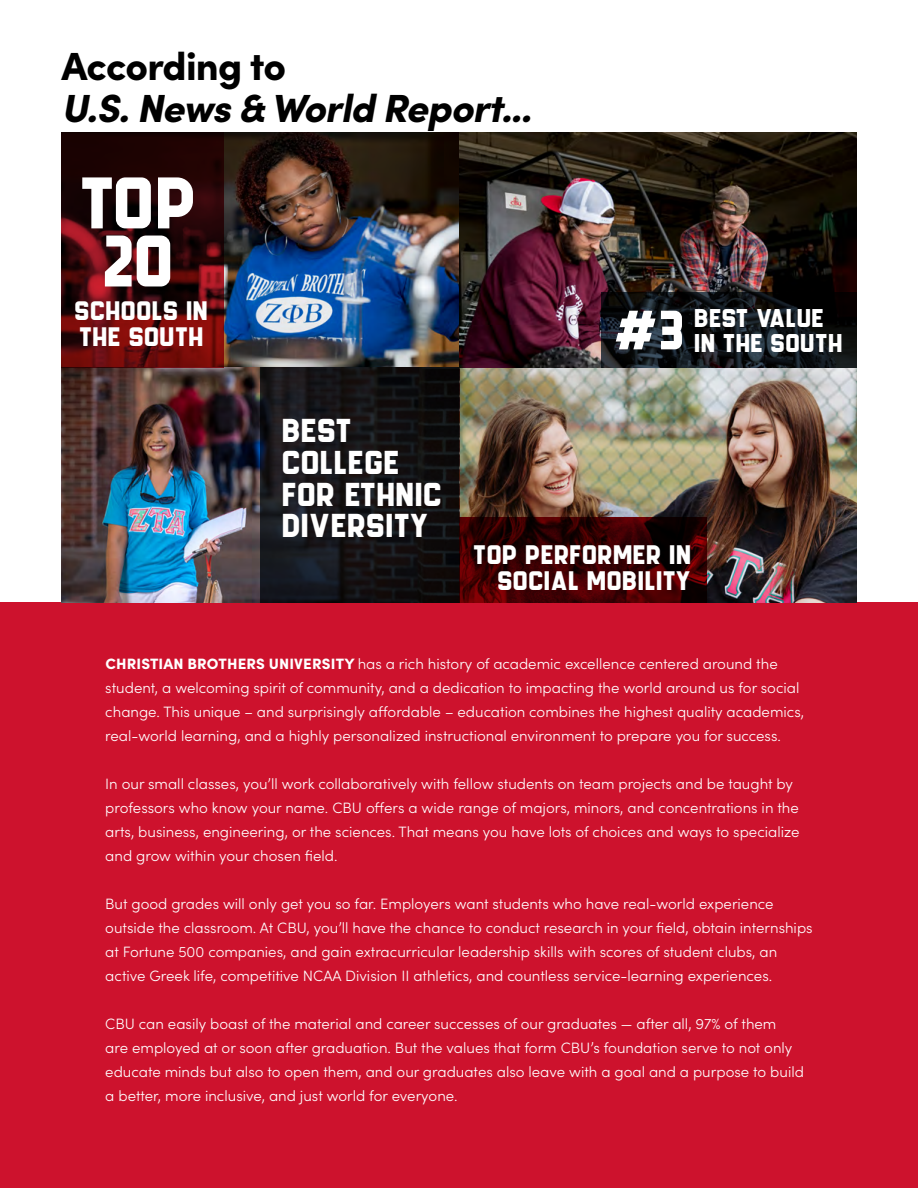
<style>
.page{position:relative;width:918px;height:1188px;background:#fff}
.page>*{position:absolute;margin:0;border:0;box-sizing:border-box;transform-origin:0 0}
.t1{font:101.85px "GROCHES";color:#fff}
.t2{font:46.35px "GROCHES";letter-spacing:-.03em;color:#fff}
.t3{font:italic 900 39.3px "Sofia Pro";letter-spacing:-.02em;color:#000}
.t4{font:900 39.3px "Sofia Pro";letter-spacing:-.025em;color:#000}
.t5{font:37.5px "GROCHES";letter-spacing:-.03em;color:#fff}
.t6{font:37.35px "GROCHES";letter-spacing:-.03em;color:#fff}
.t7{font:36px "GROCHES";letter-spacing:-.03em;color:#fff}
.t8{font:300 15px/24px "Sofia Pro";color:#fff}
.s1{font-size:77.25px}
.s2{font-weight:900}
</style>
<div class="page">
<div style="left:0;top:603px;width:918px;height:585px;background:#cd122d"></div>
<img style="left:62px;top:133px;width:794px;height:470px">
<svg style="left:260px;top:368px;width:199px;height:235px;background:#141416"></svg>
<svg style="left:62px;top:133px;width:162px;height:235px;background:#3c0708"></svg>
<svg style="left:601px;top:292px;width:255px;height:76px;background:#111519"></svg>
<svg style="left:459px;top:517px;width:247px;height:86px;background:#350001"></svg>
<h3 class="t4" style="left:62px;top:35px;width:226px">According to</h3>
<h3 class="t3" style="left:62px;top:78px;width:472px">U.S. News &amp; World Report...</h3>
<h1 class="t1" style="left:82px;top:159px;width:122px">Top</h1>
<h1 class="t1" style="left:105px;top:217px;width:77px">20</h1>
<h3 class="t6" style="left:76px;top:295px;width:136px">Schools in</h3>
<h3 class="t6" style="left:80px;top:320px;width:128px">the South</h3>
<h2 class="t2" style="left:283px;top:410px;width:73px">Best</h2>
<h2 class="t2" style="left:283px;top:442px;width:121px">College</h2>
<h2 class="t2" style="left:283px;top:474px;width:164px">for ethnic</h2>
<h2 class="t2" style="left:283px;top:506px;width:151px">diversity</h2>
<h3 class="t7" style="left:695px;top:303px;width:133px">Best Value</h3>
<h3 class="t7" style="left:616px;top:327px;width:231px"><span class="s1">#3</span> in the south</h3>
<h3 class="t5" style="left:474px;top:538px;width:221px">top performer in</h3>
<h3 class="t5" style="left:498px;top:564px;width:197px">social mobility</h3>
<p class="t8" style="left:105px;top:650px;width:700px"><span class="s2">CHRISTIAN BROTHERS UNIVERSITY</span> has a rich history of academic excellence centered around the student, a welcoming spirit of community, and a dedication to impacting the world around us for social change. This unique – and surprisingly affordable – education combines the highest quality academics, real-world learning, and a highly personalized instructional environment to prepare you for success.</p>
<p class="t8" style="left:105px;top:770px;width:696px">In our small classes, you’ll work collaboratively with fellow students on team projects and be taught by professors who know your name. CBU offers a wide range of majors, minors, and concentrations in the arts, business, engineering, or the sciences. That means you have lots of choices and ways to specialize and grow within your chosen field.</p>
<p class="t8" style="left:105px;top:890px;width:709px">But good grades will only get you so far. Employers want students who have real-world experience outside the classroom. At CBU, you’ll have the chance to conduct research in your field, obtain internships at Fortune 500 companies, and gain extracurricular leadership skills with scores of student clubs, an active Greek life, competitive NCAA Division II athletics, and countless service-learning experiences.</p>
<p class="t8" style="left:105px;top:1010px;width:700px">CBU can easily boast of the material and career successes of our graduates — after all, 97% of them<br>are employed at or soon after graduation. But the values that form CBU’s foundation serve to not only educate minds but also to open them, and our graduates also leave with a goal and a purpose to build a better, more inclusive, and just world for everyone.</p>
</div>
